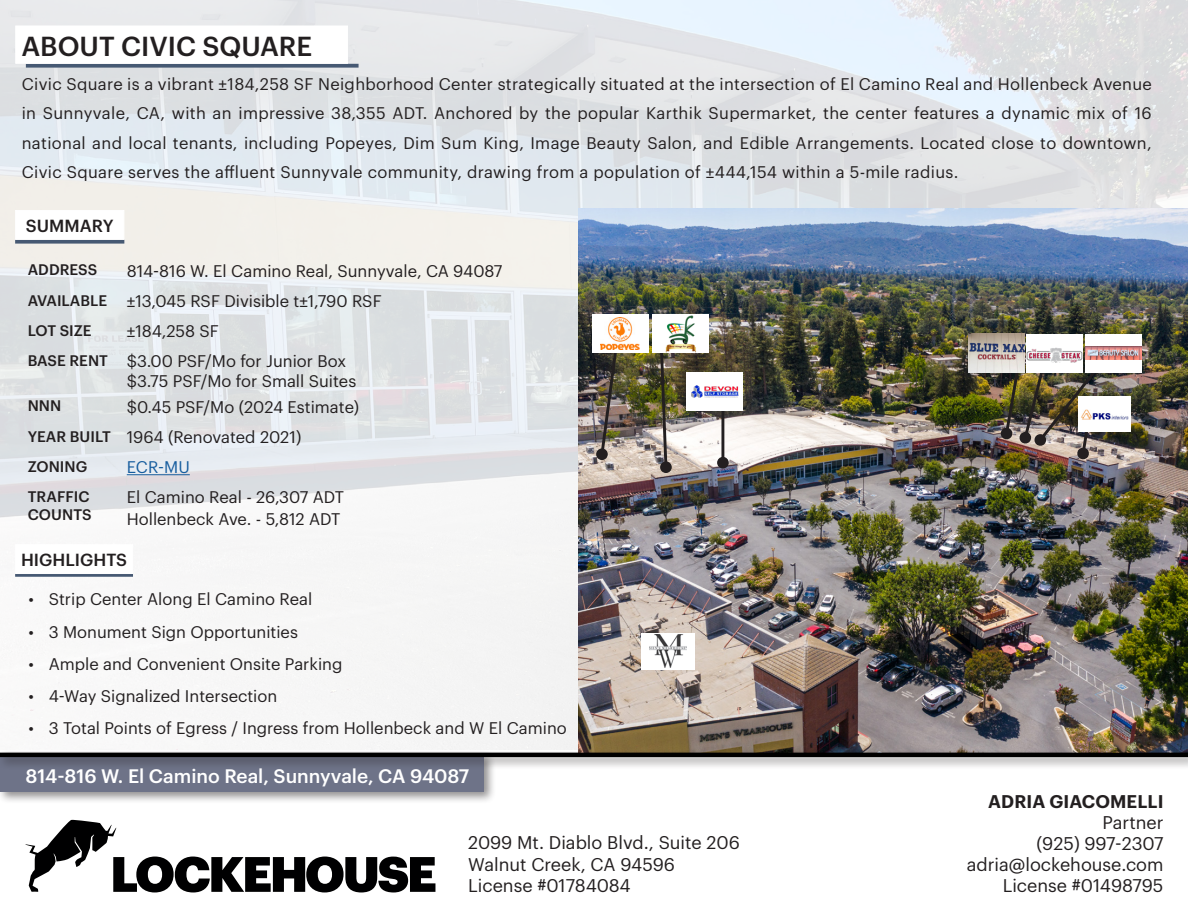
<style>
.page{position:relative;width:1188px;height:918px;background:#fff}
.page>*{position:absolute;margin:0;border:0;box-sizing:border-box;transform-origin:0 0}
.t1{font:500 27px "Graphik";color:#231f20}
.t2{font:500 19.05px "Graphik";color:#fff}
.t3{font:18px/21px "Graphik";color:#231f20}
.t4{font:600 18px "Graphik";letter-spacing:.005em;color:#231f20}
.t5{font:500 17.25px "Graphik";color:#231f20}
.Table__Text-Left_Align{font:16.5px/29.2px "Graphik";color:#231f20;text-align:justify}
.Table__Text-Left_Align-2{font:16.5px "Graphik";color:#175d9e}
.Table__Text-Left_Align-3{font:500 15px/18px "Graphik";color:#231f20}
</style>
<div class="page">
<img style="left:0;top:0;width:1188px;height:749px">
<img style="left:579px;top:208px;width:609px;height:541px">
<svg style="left:26px;top:64px;width:333px;height:4px"></svg>
<div style="left:15px;top:26px;width:333px;height:38px;background:#fff"></div>
<hr style="left:127px;top:474px;width:63px;height:1px;background:#175d9e">
<svg style="left:15px;top:240px;width:109px;height:4px"></svg>
<div style="left:15px;top:210px;width:109px;height:30px;background:#fff"></div>
<svg style="left:15px;top:574px;width:118px;height:3px"></svg>
<div style="left:15px;top:544px;width:118px;height:30px;background:#fff"></div>
<hr style="left:721px;top:396px;width:3px;height:67px;background:#231f20">
<div style="left:717px;top:457px;width:12px;height:12px;background:#231f20;border-radius:50%"></div>
<div style="left:641px;top:633px;width:54px;height:36px;background:#fff"></div>
<img style="left:649px;top:635px;width:38px;height:33px">
<img style="left:1000px;top:344px;width:106px;height:116px">
<div style="left:1026px;top:334px;width:57px;height:38px;background:#fff"></div>
<img style="left:1026px;top:347px;width:57px;height:16px">
<div style="left:1085px;top:334px;width:57px;height:38px;background:#fff"></div>
<img style="left:1085px;top:346px;width:57px;height:14px">
<img style="left:968px;top:334px;width:56px;height:38px">
<div style="left:1078px;top:396px;width:53px;height:36px;background:#fff"></div>
<img style="left:1081px;top:409px;width:48px;height:11px">
<img style="left:599px;top:353px;width:23px;height:105px">
<div style="left:596px;top:448px;width:12px;height:12px;background:#231f20;border-radius:50%"></div>
<div style="left:687px;top:373px;width:56px;height:38px;background:#fff"></div>
<img style="left:691px;top:386px;width:48px;height:11px">
<svg style="left:658px;top:353px;width:11px;height:117px"></svg>
<div style="left:660px;top:461px;width:12px;height:12px;background:#231f20;border-radius:50%"></div>
<div style="left:652px;top:314px;width:56px;height:39px;background:#fff"></div>
<img style="left:665px;top:315px;width:31px;height:38px">
<div style="left:592px;top:314px;width:56px;height:39px;background:#fff"></div>
<img style="left:600px;top:318px;width:40px;height:31px">
<div style="left:0;top:749px;width:496px;height:55px;background:#231f20;opacity:.5"></div>
<div style="left:0;top:753px;width:484px;height:39px;background:#6e7388"></div>
<div style="left:0;top:749px;width:1188px;height:21px;background:#231f20;opacity:.5"></div>
<hr style="left:0;top:753px;width:1188px;height:4px;background:#000">
<svg style="left:25px;top:819px;width:410px;height:73px"></svg>
<p class="t1" style="left:21px;top:26px;width:292px">ABOUT CIVIC SQUARE</p>
<p class="Table__Text-Left_Align" style="left:22px;top:68px;width:1132px">Civic Square is a vibrant ±184,258 SF Neighborhood Center strategically situated at the intersection of El Camino Real and Hollenbeck Avenue in Sunnyvale, CA, with an impressive 38,355 ADT. Anchored by the popular Karthik Supermarket, the center features a dynamic mix of 16 national and local tenants, including Popeyes, Dim Sum King, Image Beauty Salon, and Edible Arrangements. Located close to downtown, Civic Square serves the affluent Sunnyvale community, drawing from a population of ±444,154 within a 5-mile radius.</p>
<p class="t5" style="left:26px;top:213px;width:89px">SUMMARY</p>
<p class="Table__Text-Left_Align-3" style="left:28px;top:260px;width:71px">ADDRESS</p>
<p class="Table__Text-Left_Align" style="left:127px;top:255px;width:377px">814-816 W. El Camino Real, Sunnyvale, CA 94087</p>
<p class="Table__Text-Left_Align-3" style="left:28px;top:290px;width:81px">AVAILABLE</p>
<p class="Table__Text-Left_Align" style="left:127px;top:285px;width:256px">±13,045 RSF Divisible t±1,790 RSF</p>
<p class="Table__Text-Left_Align-3" style="left:28px;top:320px;width:65px">LOT SIZE</p>
<p class="Table__Text-Left_Align" style="left:127px;top:315px;width:94px">±184,258 SF</p>
<p class="Table__Text-Left_Align-3" style="left:28px;top:350px;width:82px">BASE RENT</p>
<p class="Table__Text-Left_Align" style="left:127px;top:350px;width:231px;line-height:19.8px">$3.00 PSF/Mo for Junior Box $3.75 PSF/Mo for Small Suites</p>
<p class="Table__Text-Left_Align-3" style="left:28px;top:396px;width:35px">NNN</p>
<p class="Table__Text-Left_Align" style="left:127px;top:391px;width:234px">$0.45 PSF/Mo (2024 Estimate)</p>
<p class="Table__Text-Left_Align-3" style="left:28px;top:426px;width:85px">YEAR BUILT</p>
<p class="Table__Text-Left_Align" style="left:127px;top:421px;width:176px">1964 (Renovated 2021)</p>
<p class="Table__Text-Left_Align-3" style="left:28px;top:456px;width:61px">ZONING</p>
<p class="Table__Text-Left_Align-2" style="left:127px;top:455px;width:65px">ECR-MU</p>
<p class="Table__Text-Left_Align-3" style="left:28px;top:486px;width:65px">TRAFFIC<br>COUNTS</p>
<p class="Table__Text-Left_Align" style="left:127px;top:481px;width:219px">El Camino Real - 26,307 ADT</p>
<p class="Table__Text-Left_Align" style="left:127px;top:503px;width:215px">Hollenbeck Ave. - 5,812 ADT</p>
<p class="t5" style="left:21px;top:547px;width:108px">HIGHLIGHTS</p>
<p class="Table__Text-Left_Align" style="left:29px;top:583px;width:285px">• Strip Center Along El Camino Real</p>
<p class="Table__Text-Left_Align" style="left:29px;top:616px;width:271px">• 3 Monument Sign Opportunities</p>
<p class="Table__Text-Left_Align" style="left:29px;top:648px;width:315px">• Ample and Convenient Onsite Parking</p>
<p class="Table__Text-Left_Align" style="left:29px;top:680px;width:250px">• 4-Way Signalized Intersection</p>
<p class="Table__Text-Left_Align" style="left:29px;top:712px;width:540px">• 3 Total Points of Egress / Ingress from Hollenbeck and W El Camino</p>
<p class="t2" style="left:26px;top:762px;width:445px">814-816 W. El Camino Real, Sunnyvale, CA 94087</p>
<p class="t3" style="left:468px;top:830px;width:273px;line-height:21.6px">2099 Mt. Diablo Blvd., Suite 206<br>Walnut Creek, CA 94596<br>License #01784084</p>
<p class="t4" style="left:988px;top:788px;width:177px">ADRIA GIACOMELLI</p>
<p class="t3" style="left:967px;top:811px;width:198px;text-align:right">Partner<br>(925) 997-2307 adria@lockehouse.com<br>License #01498795</p>
</div>
